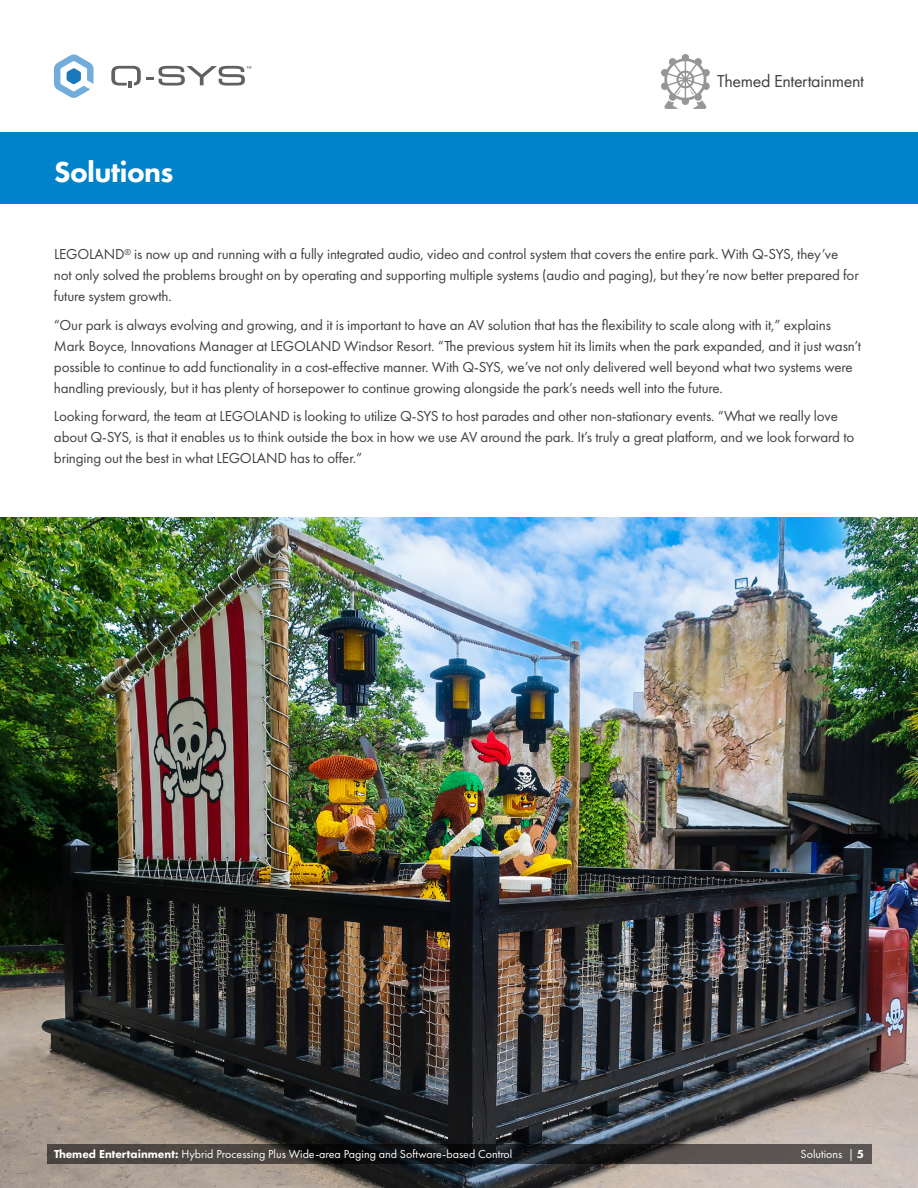
<style>
.page{position:relative;width:918px;height:1188px;background:#fff}
.page>*{position:absolute;margin:0;border:0;box-sizing:border-box;transform-origin:0 0}
.t1{font:800 30px "Futura PT";letter-spacing:-.02em;color:#fff}
.t2{font:18px "Futura PT";letter-spacing:-.02em;color:#424242}
.t3{font:15px/21px "Futura PT";letter-spacing:-.01em;color:#414141}
.t4{font:12px "Futura PT";color:#fff}
.s1{font-weight:800}
</style>
<div class="page">
<div style="left:0;top:132px;width:918px;height:72px;background:#0083ca"></div>
<img style="left:0;top:517px;width:918px;height:671px">
<svg style="left:54px;top:54px;width:40px;height:44px"></svg>
<svg style="left:111px;top:66px;width:140px;height:22px"></svg>
<svg style="left:661px;top:54px;width:49px;height:55px"></svg>
<svg style="left:47px;top:1145px;width:824px;height:19px;background:#363433"></svg>
<h1 class="t1" style="left:54px;top:153px;width:121px">Solutions</h1>
<p class="t2" style="left:717px;top:70px;width:148px">Themed Entertainment</p>
<p class="t3" style="left:54px;top:244px;width:806px">LEGOLAND<sup>®</sup> is now up and running with a fully integrated audio, video and control system that covers the entire park. With Q-SYS, they’ve not only solved the problems brought on by operating and supporting multiple systems (audio and paging), but they’re now better prepared for future system growth.</p>
<p class="t3" style="left:54px;top:314px;width:809px">“Our park is always evolving and growing, and it is important to have an AV solution that has the flexibility to scale along with it,” explains Mark Boyce, Innovations Manager at LEGOLAND Windsor Resort. “The previous system hit its limits when the park expanded, and it just wasn’t possible to continue to add functionality in a cost-effective manner. With Q-SYS, we’ve not only delivered well beyond what two systems were handling previously, but it has plenty of horsepower to continue growing alongside the park’s needs well into the future.</p>
<p class="t3" style="left:54px;top:406px;width:802px">Looking forward, the team at LEGOLAND is looking to utilize Q-SYS to host parades and other non-stationary events. “What we really love about Q-SYS, is that it enables us to think outside the box in how we use AV around the park. It’s truly a great platform, and we look forward to bringing out the best in what LEGOLAND has to offer.”</p>
<p class="t4" style="left:54px;top:1147px;width:460px"><span class="s1">Themed Entertainment:</span> Hybrid Processing Plus Wide-area Paging and Software-based Control</p>
<p class="t4" style="left:801px;top:1147px;width:65px">Solutions | <span class="s1">5</span></p>
</div>
